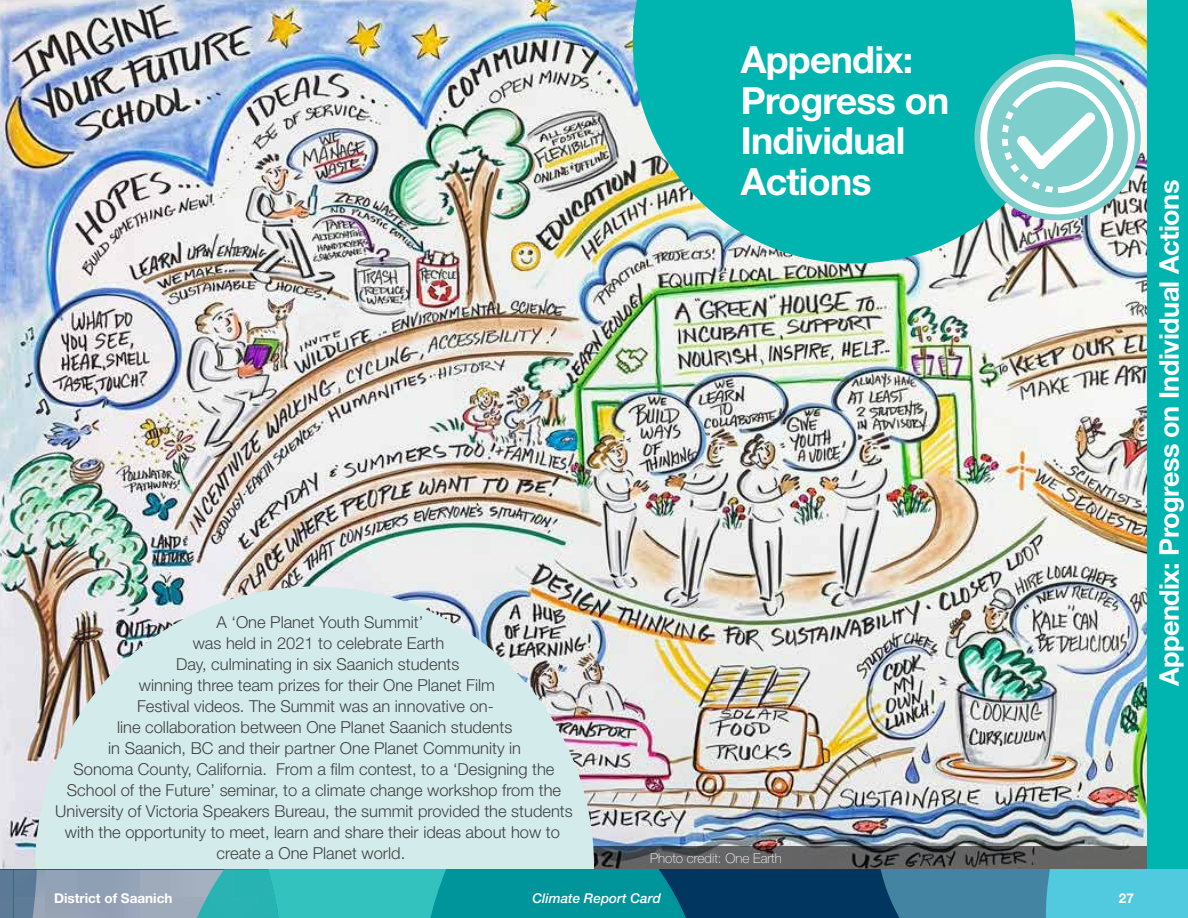
<style>
.page{position:relative;width:1188px;height:918px;background:#fff}
.page>*{position:absolute;margin:0;border:0;box-sizing:border-box;transform-origin:0 0}
.t1{font:700 37.5px/40.5px "Helvetica Neue";letter-spacing:-.02em;color:#fff}
.t2{font:700 27px "Helvetica Neue";letter-spacing:-.02em;color:#fff}
.t3{font:300 16.5px "Helvetica Neue";color:#414042}
.t4{font:100 13.5px "Helvetica Neue";color:#fff}
.t5{font:700 13.5px "Helvetica Neue";color:#fff}
.t6{font:italic 500 13.5px "Helvetica Neue";color:#fff}
</style>
<div class="page">
<img style="left:0;top:0;width:1148px;height:870px">
<svg style="left:594px;top:846px;width:554px;height:24px;background:#53585a"></svg>
<svg style="left:633px;top:0;width:442px;height:264px;background:#21b8b2"></svg>
<svg style="left:977px;top:57px;width:161px;height:160px"></svg>
<div style="left:974px;top:54px;width:167px;height:166px;border:6px solid #7ececb;border-radius:50%"></div>
<svg style="left:985px;top:64px;width:145px;height:146px;fill:#7ececb"></svg>
<div style="left:982px;top:62px;width:151px;height:150px;border:5px solid #fff;border-radius:50%"></div>
<div style="left:1148px;top:0;width:40px;height:870px;background:#00b5af"></div>
<svg style="left:1000px;top:72px;width:123px;height:124px"></svg>
<svg style="left:35px;top:586px;width:559px;height:284px;background:#ccdfde"></svg>
<svg style="left:0;top:870px;width:1188px;height:48px;background:#3491a3"></svg>
<h1 class="t1" style="left:741px;top:39px;width:210px">Appendix:<br>Progress on<br>Individual<br>Actions</h1>
<p class="t3" style="left:217px;top:612px;width:208px">A ‘One Planet Youth Summit’</p>
<p class="t3" style="left:193px;top:633px;width:253px">was held in 2021 to celebrate Earth</p>
<p class="t3" style="left:176px;top:654px;width:285px">Day, culminating in six Saanich students</p>
<p class="t3" style="left:139px;top:675px;width:358px">winning three team prizes for their One Planet Film</p>
<p class="t3" style="left:137px;top:696px;width:358px">Festival videos. The Summit was an innovative on-</p>
<p class="t3" style="left:117px;top:717px;width:397px">line collaboration between One Planet Saanich students</p>
<p class="t3" style="left:108px;top:738px;width:414px">in Saanich, BC and their partner One Planet Community in</p>
<p class="t3" style="left:73px;top:759px;width:483px">Sonoma County, California. From a film contest, to a ‘Designing the</p>
<p class="t3" style="left:67px;top:780px;width:496px">School of the Future’ seminar, to a climate change workshop from the</p>
<p class="t3" style="left:55px;top:801px;width:519px">University of Victoria Speakers Bureau, the summit provided the students</p>
<p class="t3" style="left:65px;top:822px;width:497px">with the opportunity to meet, learn and share their ideas about how to</p>
<p class="t3" style="left:217px;top:843px;width:190px">create a One Planet world.</p>
<p class="t4" style="left:650px;top:851px;width:133px">Photo credit: One Earth</p>
<p class="t5" style="left:54px;top:890px;width:120px">District of Saanich</p>
<p class="t6" style="left:532px;top:890px;width:130px">Climate Report Card</p>
<p class="t5" style="left:1119px;top:890px;width:17px">27</p>
<h2 class="t2" style="left:1153px;top:686px;width:508px;rotate:-90deg">Appendix: Progress on Individual Actions</h2>
</div>
